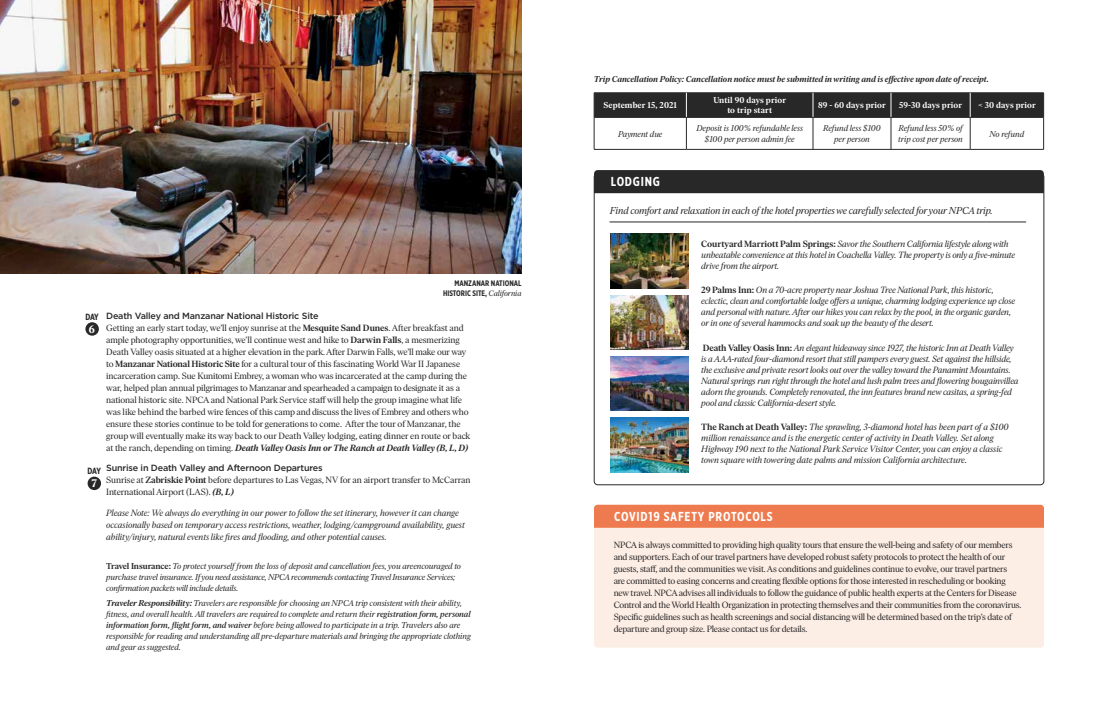
<style>
.page{position:relative;width:1116px;height:720px;background:#fff}
.page>*{position:absolute;margin:0;border:0;box-sizing:border-box;transform-origin:0 0}
.t1{font:700 13px "Gotham X Narrow";letter-spacing:.06em;color:#fff}
.t2{font:700 11px "Ivar Headline";color:#fff}
.t3{font:italic 10px "Ivar Headline";letter-spacing:-.02em;color:#292829}
.t4{font:9px/12px "Ivar Headline";letter-spacing:-.015em;color:#292829}
.t5{font:italic 9px/11px "Ivar Headline";letter-spacing:-.01em;color:#292829}
.t6{font:500 9px "Gotham";letter-spacing:-.02em;color:#292829}
.t7{font:700 9px "Gotham X Narrow";letter-spacing:-.055em;color:#292829}
.t8{font:italic 8.5px/11px "Ivar Headline";letter-spacing:-.01em;color:#292829}
.t9{font:italic 600 8.5px "Ivar Headline";letter-spacing:-.005em;color:#292829}
.t10{font:600 8.5px/10.2px "Ivar Headline";letter-spacing:.015em;color:#fff;text-align:center}
.t11{font:700 8px/9.6px "Gotham X Narrow";color:#292829;text-align:right}
.s1{font-family:"Ivar Headline";font-weight:400;font-style:italic}
.s2{font-weight:600}
.s3{font-weight:600;font-style:italic}
.s4{font-weight:600;font-style:normal}
.s5{font-weight:500}
</style>
<div class="page">
<div style="left:85px;top:322px;width:14px;height:14px;background:#292829;border-radius:50%"></div>
<div style="left:88px;top:477px;width:13px;height:13px;background:#292829;border-radius:50%"></div>
<img style="left:0;top:0;width:522px;height:274px">
<div style="left:594px;top:170px;width:450px;height:23px;background:#292829"></div>
<img style="left:610px;top:234px;width:79px;height:55px">
<img style="left:610px;top:295px;width:79px;height:55px">
<img style="left:610px;top:418px;width:79px;height:54px">
<img style="left:610px;top:356px;width:79px;height:55px">
<hr style="left:610px;top:222px;width:416px;height:1px;background:#292829">
<div style="left:594px;top:93px;width:450px;height:24px;background:#292829"></div>
<hr style="left:594px;top:117px;width:92px;height:1px;background:#292829">
<hr style="left:594px;top:118px;width:1px;height:31px;background:#292829">
<hr style="left:686px;top:117px;width:127px;height:1px;background:#292829">
<hr style="left:686px;top:118px;width:1px;height:31px;background:#292829">
<hr style="left:813px;top:117px;width:78px;height:1px;background:#292829">
<hr style="left:813px;top:118px;width:1px;height:31px;background:#292829">
<hr style="left:891px;top:117px;width:79px;height:1px;background:#292829">
<hr style="left:891px;top:118px;width:1px;height:31px;background:#292829">
<hr style="left:970px;top:117px;width:74px;height:1px;background:#292829">
<hr style="left:970px;top:118px;width:1px;height:31px;background:#292829">
<hr style="left:1043px;top:118px;width:1px;height:31px;background:#292829">
<hr style="left:594px;top:149px;width:92px;height:1px;background:#292829">
<hr style="left:686px;top:149px;width:127px;height:1px;background:#292829">
<hr style="left:813px;top:149px;width:78px;height:1px;background:#292829">
<hr style="left:891px;top:149px;width:79px;height:1px;background:#292829">
<hr style="left:970px;top:149px;width:74px;height:1px;background:#292829">
<div style="left:594px;top:505px;width:450px;height:143px;background:#fdeee5;border-radius:4px"></div>
<div style="left:594px;top:505px;width:450px;height:23px;background:#ee7b4f"></div>
<p class="t11" style="left:443px;top:278px;width:80px">MANZANAR NATIONAL<br>HISTORIC SITE, <span class="s1">California</span></p>
<p class="t6" style="left:106px;top:310px;width:214px">Death Valley and Manzanar National Historic Site</p>
<p class="t4" style="left:106px;top:322px;width:365px">Getting an early start today, we’ll enjoy sunrise at the <span class="s2">Mesquite Sand Dunes</span>. After breakfast and ample photography opportunities, we’ll continue west and hike to <span class="s2">Darwin Falls</span>, a mesmerizing Death Valley oasis situated at a higher elevation in the park. After Darwin Falls, we’ll make our way to <span class="s2">Manzanar National Historic Site</span> for a cultural tour of this fascinating World War II Japanese incarceration camp. Sue Kunitomi Embrey, a woman who was incarcerated at the camp during the war, helped plan annual pilgrimages to Manzanar and spearheaded a campaign to designate it as a national historic site. NPCA and National Park Service staff will help the group imagine what life was like behind the barbed wire fences of this camp and discuss the lives of Embrey and others who ensure these stories continue to be told for generations to come. After the tour of Manzanar, the group will eventually make its way back to our Death Valley lodging, eating dinner en route or back at the ranch, depending on timing. <span class="s3">Death Valley Oasis Inn or The Ranch at Death Valley (B, L, D)</span></p>
<p class="t6" style="left:106px;top:462px;width:218px">Sunrise in Death Valley and Afternoon Departures</p>
<p class="t4" style="left:106px;top:474px;width:366px">Sunrise at <span class="s2">Zabriskie Point</span> before departures to Las Vegas, NV for an airport transfer to McCarran<br>International Airport (LAS). <span class="s3">(B, L)</span></p>
<p class="t5" style="left:106px;top:507px;width:360px;line-height:12px">Please Note: We always do everything in our power to follow the set itinerary, however it can change occasionally based on temporary access restrictions, weather, lodging/campground availability, guest ability/injury, natural events like fires and flooding, and other potential causes.</p>
<p class="t7" style="left:85px;top:311px;width:15px">DAY</p>
<p class="t2" style="left:89px;top:323px;width:8px">6</p>
<p class="t7" style="left:88px;top:465px;width:15px">DAY</p>
<p class="t2" style="left:91px;top:477px;width:7px">7</p>
<p class="t8" style="left:106px;top:560px;width:356px"><span class="s4">Travel Insurance:</span> To protect yourself from the loss of deposit and cancellation fees, you areencouraged to purchase travel insurance. If you need assistance, NPCA recommends contacting Travel Insurance Services; confirmation packets will include details.</p>
<p class="t8" style="left:106px;top:597px;width:366px"><span class="s2">Traveler Responsibility:</span> Travelers are responsible for choosing an NPCA trip consistent with their ability, fitness, and overall health. All travelers are required to complete and return their <span class="s5">registration form, personal information form, flight form, and waiver</span> before being allowed to participate in a trip. Travelers also are responsible for reading and understanding all pre-departure materials and bringing the appropriate clothing and gear as suggested.</p>
<p class="t9" style="left:594px;top:74px;width:396px">Trip Cancellation Policy: Cancellation notice must be submitted in writing and is effective upon date of receipt.</p>
<p class="t10" style="left:603px;top:100px;width:75px">September 15, 2021</p>
<p class="t10" style="left:713px;top:95px;width:74px">Until 90 days prior to trip start</p>
<p class="t10" style="left:818px;top:100px;width:69px">89 - 60 days prior</p>
<p class="t10" style="left:899px;top:100px;width:64px">59-30 days prior</p>
<p class="t10" style="left:978px;top:100px;width:59px">&lt; 30 days prior</p>
<p class="t8" style="left:618px;top:128px;width:46px">Payment due</p>
<p class="t8" style="left:696px;top:124px;width:108px;line-height:10.2px;text-align:center">Deposit is 100% refundable less $100 per person admin fee</p>
<p class="t8" style="left:823px;top:124px;width:59px;line-height:10.2px;text-align:center">Refund less $100 per person</p>
<p class="t8" style="left:898px;top:124px;width:66px;line-height:10.2px">Refund less 50% of trip cost per person</p>
<p class="t8" style="left:990px;top:128px;width:36px">No refund</p>
<h1 class="t1" style="left:611px;top:174px;width:51px">LODGING</h1>
<p class="t3" style="left:610px;top:204px;width:384px">Find comfort and relaxation in each of the hotel properties we carefully selected for your NPCA trip.</p>
<p class="t5" style="left:701px;top:239px;width:315px"><span class="s4">Courtyard Marriott Palm Springs:</span> Savor the Southern California lifestyle along with unbeatable convenience at this hotel in Coachella Valley. The property is only a five-minute drive from the airport.</p>
<p class="t5" style="left:701px;top:285px;width:315px"><span class="s4">29 Palms Inn:</span> On a 70-acre property near Joshua Tree National Park, this historic, eclectic, clean and comfortable lodge offers a unique, charming lodging experience up close and personal with nature. After our hikes you can relax by the pool, in the organic garden, or in one of several hammocks and soak up the beauty of the desert.</p>
<p class="t5" style="left:701px;top:342px;width:319px"><span class="s4">Death Valley Oasis Inn:</span> An elegant hideaway since 1927, the historic Inn at Death Valley is a AAA-rated four-diamond resort that still pampers every guest. Set against the hillside, the exclusive and private resort looks out over the valley toward the Panamint Mountains.<br>Natural springs run right through the hotel and lush palm trees and flowering bougainvillea adorn the grounds. Completely renovated, the inn features brand new casitas, a spring-fed pool and classic California-desert style.</p>
<p class="t5" style="left:701px;top:422px;width:309px"><span class="s4">The Ranch at Death Valley:</span> The sprawling, 3-diamond hotel has been part of a $100 million renaissance and is the energetic center of activity in Death Valley. Set along Highway 190 next to the National Park Service Visitor Center, you can enjoy a classic town square with towering date palms and mission California architecture.</p>
<h1 class="t1" style="left:614px;top:509px;width:160px">COVID19 SAFETY PROTOCOLS</h1>
<p class="t4" style="left:614px;top:539px;width:409px">NPCA is always committed to providing high quality tours that ensure the well-being and safety of our members and supporters. Each of our travel partners have developed robust safety protocols to protect the health of our guests, staff, and the communities we visit. As conditions and guidelines continue to evolve, our travel partners<br>are committed to easing concerns and creating flexible options for those interested in rescheduling or booking new travel. NPCA advises all individuals to follow the guidance of public health experts at the Centers for Disease Control and the World Health Organization in protecting themselves and their communities from the coronavirus.<br>Specific guidelines such as health screenings and social distancing will be determined based on the trip’s date of departure and group size. Please contact us for details.</p>
<h1 class="t1" style="left:617px;top:509px;width:160px">COVID19 SAFETY PROTOCOLS</h1>
</div>
